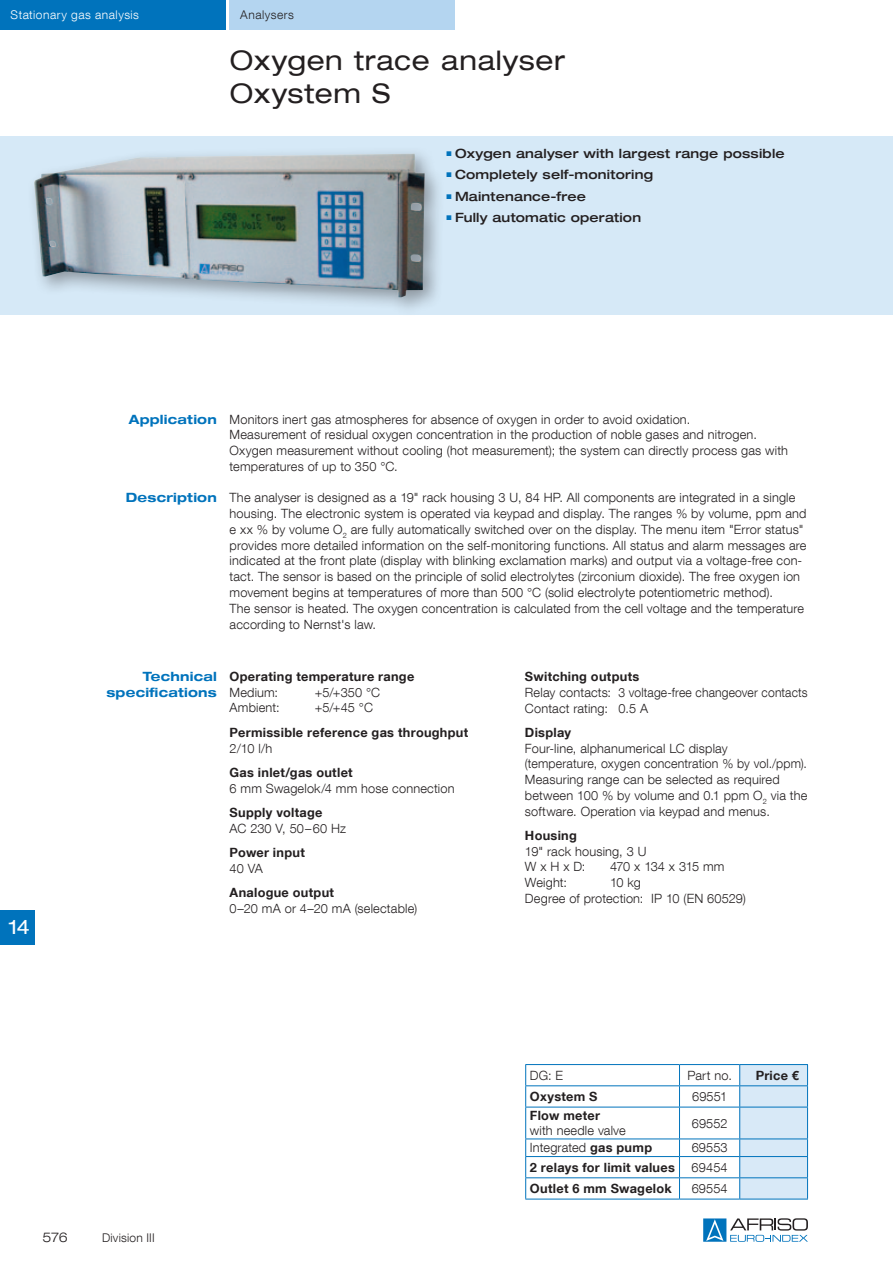
<style>
.page{position:relative;width:893px;height:1263px;background:#fff}
.page>*{position:absolute;margin:0;border:0;box-sizing:border-box;transform-origin:0 0}
.t1{font:expanded 27px/33px "Helvetica Neue LT Com";letter-spacing:.025em;color:#231f20}
.t2{font:expanded 19.5px "Helvetica Neue LT Com";color:#fff}
.t3{font:300 expanded 13.5px "Helvetica Neue LT Com";color:#231f20}
.t4{font:300 12.75px/15.8px "Helvetica Neue LT Com";letter-spacing:.015em;color:#231f20}
.t5{font:700 12.75px "Helvetica Neue LT Com";letter-spacing:.02em;color:#231f20}
.t6{font:500 expanded 12.75px "Helvetica Neue LT Com";letter-spacing:.015em;color:#231f20}
.t7{font:700 expanded 12.75px/16.5px "Helvetica Neue LT Com";letter-spacing:.015em;color:#0073bc;text-align:right}
.t8{font:300 12.75px "Helvetica Neue LT Com";letter-spacing:-.03em;color:#231f20}
.t9{font:300 12px "Helvetica Neue LT Com";letter-spacing:.04em;color:#fff}
.t10{font:300 12px "Helvetica Neue LT Com";letter-spacing:.02em;color:#231f20}
.t11{font:300 12px "Helvetica Neue LT Com";letter-spacing:.045em;color:#231f20}
.s1{font-weight:700}
</style>
<div class="page">
<div style="left:0;top:136px;width:893px;height:179px;background:#d6e9f7"></div>
<div style="left:0;top:0;width:225px;height:30px;background:#0073bc"></div>
<div style="left:230px;top:0;width:225px;height:30px;background:#b4d5f0"></div>
<svg style="left:703px;top:1218px;width:105px;height:24px"></svg>
<div style="left:25px;top:145px;width:419px;height:171px;background:#231f20;opacity:.4"></div>
<img style="left:34px;top:153px;width:391px;height:144px">
<hr style="left:525px;top:1064px;width:154px;height:1px;background:#0073bc">
<hr style="left:679px;top:1064px;width:61px;height:1px;background:#0073bc">
<svg style="left:525px;top:1065px;width:1px;height:42px"></svg>
<hr style="left:525px;top:1085px;width:154px;height:1px;background:#0073bc">
<svg style="left:679px;top:1065px;width:1px;height:42px"></svg>
<hr style="left:679px;top:1085px;width:61px;height:1px;background:#0073bc">
<hr style="left:525px;top:1107px;width:1px;height:31px;background:#0073bc">
<hr style="left:525px;top:1107px;width:154px;height:1px;background:#0073bc">
<hr style="left:679px;top:1107px;width:1px;height:31px;background:#0073bc">
<hr style="left:679px;top:1107px;width:61px;height:1px;background:#0073bc">
<hr style="left:525px;top:1138px;width:154px;height:1px;background:#0073bc">
<hr style="left:679px;top:1138px;width:61px;height:1px;background:#0073bc">
<hr style="left:525px;top:1156px;width:154px;height:1px;background:#0073bc">
<hr style="left:679px;top:1156px;width:61px;height:1px;background:#0073bc">
<svg style="left:525px;top:1139px;width:1px;height:60px"></svg>
<hr style="left:525px;top:1177px;width:154px;height:1px;background:#0073bc">
<hr style="left:525px;top:1199px;width:154px;height:1px;background:#0073bc">
<svg style="left:679px;top:1139px;width:1px;height:60px"></svg>
<hr style="left:679px;top:1177px;width:61px;height:1px;background:#0073bc">
<hr style="left:679px;top:1199px;width:61px;height:1px;background:#0073bc">
<svg style="left:739px;top:1064px;width:69px;height:135px;background:#c8e0f2"></svg>
<hr style="left:740px;top:1199px;width:68px;height:1px;background:#0073bc">
<div style="left:0;top:910px;width:34px;height:34px;background:#0073bc"></div>
<p class="t9" style="left:11px;top:7px;width:130px">Stationary gas analysis</p>
<p class="t11" style="left:240px;top:7px;width:55px">Analysers</p>
<h1 class="t1" style="left:230px;top:43px;width:337px">Oxygen trace analyser<br>Oxystem S</h1>
<p class="t6" style="left:446px;top:145px;width:340px"><sup>■</sup> Oxygen analyser with largest range possible</p>
<p class="t6" style="left:446px;top:167px;width:208px"><sup>■</sup> Completely self-monitoring</p>
<p class="t6" style="left:446px;top:188px;width:141px"><sup>■</sup> Maintenance-free</p>
<p class="t6" style="left:446px;top:209px;width:196px"><sup>■</sup> Fully automatic operation</p>
<h2 class="t2" style="left:9px;top:915px;width:22px">14</h2>
<p class="t7" style="left:129px;top:410px;width:90px">Application</p>
<p class="t7" style="left:126px;top:489px;width:92px">Description</p>
<p class="t4" style="left:230px;top:411px;width:560px">Monitors inert gas atmospheres for absence of oxygen in order to avoid oxidation.<br>Measurement of residual oxygen concentration in the production of noble gases and nitrogen.<br>Oxygen measurement without cooling (hot measurement); the system can directly process gas with temperatures of up to 350 °C.</p>
<p class="t4" style="left:230px;top:490px;width:578px">The analyser is designed as a 19" rack housing 3 U, 84 HP. All components are integrated in a single housing. The electronic system is operated via keypad and display. The ranges % by volume, ppm and e xx % by volume O<sub>2</sub> are fully automatically switched over on the display. The menu item "Error status" provides more detailed information on the self-monitoring functions. All status and alarm messages are indicated at the front plate (display with blinking exclamation marks) and output via a voltage-free con&shy;tact. The sensor is based on the principle of solid electrolytes (zirconium dioxide). The free oxygen ion movement begins at temperatures of more than 500 °C (solid electrolyte potentiometric method).<br>The sensor is heated. The oxygen concentration is calculated from the cell voltage and the temperature according to Nernst's law.</p>
<p class="t7" style="left:106px;top:668px;width:112px">Technical specifications</p>
<p class="t5" style="left:230px;top:668px;width:186px">Operating temperature range</p>
<p class="t4" style="left:230px;top:684px;width:50px">Medium:</p>
<p class="t4" style="left:315px;top:684px;width:67px">+5/+350 °C</p>
<p class="t4" style="left:230px;top:700px;width:52px">Ambient:</p>
<p class="t4" style="left:315px;top:700px;width:60px">+5/+45 °C</p>
<p class="t5" style="left:230px;top:724px;width:240px">Permissible reference gas throughput</p>
<p class="t4" style="left:230px;top:740px;width:44px">2/10 l/h</p>
<p class="t5" style="left:230px;top:764px;width:125px">Gas inlet/gas outlet</p>
<p class="t4" style="left:230px;top:780px;width:226px">6 mm Swagelok/4 mm hose connection</p>
<p class="t5" style="left:230px;top:804px;width:94px">Supply voltage</p>
<p class="t4" style="left:230px;top:820px;width:118px">AC 230 V, 50–60 Hz</p>
<p class="t5" style="left:230px;top:844px;width:77px">Power input</p>
<p class="t4" style="left:230px;top:860px;width:35px">40 VA</p>
<p class="t5" style="left:230px;top:884px;width:106px">Analogue output</p>
<p class="t4" style="left:230px;top:900px;width:189px">0–20 mA or 4–20 mA (selectable)</p>
<p class="t5" style="left:525px;top:668px;width:116px">Switching outputs</p>
<p class="t4" style="left:525px;top:684px;width:284px">Relay contacts: 3 voltage-free changeover contacts<br>Contact rating: 0.5 A</p>
<p class="t5" style="left:525px;top:724px;width:48px">Display</p>
<p class="t4" style="left:525px;top:740px;width:284px">Four-line, alphanumerical LC display<br>(temperature, oxygen concentration % by vol./ppm).<br>Measuring range can be selected as required between 100 % by volume and 0.1 ppm O<sub>2</sub> via the software. Operation via keypad and menus.</p>
<p class="t5" style="left:525px;top:827px;width:53px">Housing</p>
<p class="t4" style="left:525px;top:843px;width:123px">19" rack housing, 3 U<br>W x H x D:</p>
<p class="t8" style="left:610px;top:859px;width:116px">470 x 134 x 315 mm</p>
<p class="t4" style="left:525px;top:874px;width:44px">Weight:</p>
<p class="t4" style="left:525px;top:874px;width:223px;text-indent:85px">10 kg<br>Degree of protection: IP 10 (EN 60529)</p>
<p class="t3" style="left:43px;top:1228px;width:27px">576</p>
<p class="t10" style="left:102px;top:1230px;width:54px">Division III</p>
<p class="t4" style="left:530px;top:1067px;width:35px">DG: E</p>
<p class="t4" style="left:687px;top:1067px;width:46px">Part no.</p>
<p class="t5" style="left:756px;top:1067px;width:45px">Price €</p>
<p class="t5" style="left:530px;top:1088px;width:69px">Oxystem S</p>
<p class="t4" style="left:692px;top:1088px;width:37px">69551</p>
<p class="t5" style="left:530px;top:1108px;width:71px">Flow meter</p>
<p class="t4" style="left:530px;top:1122px;width:97px">with needle valve</p>
<p class="t4" style="left:692px;top:1115px;width:37px">69552</p>
<p class="t4" style="left:530px;top:1139px;width:124px">Integrated <span class="s1">gas pump</span></p>
<p class="t4" style="left:692px;top:1139px;width:37px">69553</p>
<p class="t5" style="left:530px;top:1159px;width:146px">2 relays for limit values</p>
<p class="t4" style="left:692px;top:1159px;width:38px">69454</p>
<p class="t5" style="left:530px;top:1180px;width:143px">Outlet 6 mm Swagelok</p>
<p class="t4" style="left:692px;top:1180px;width:37px">69554</p>
</div>
